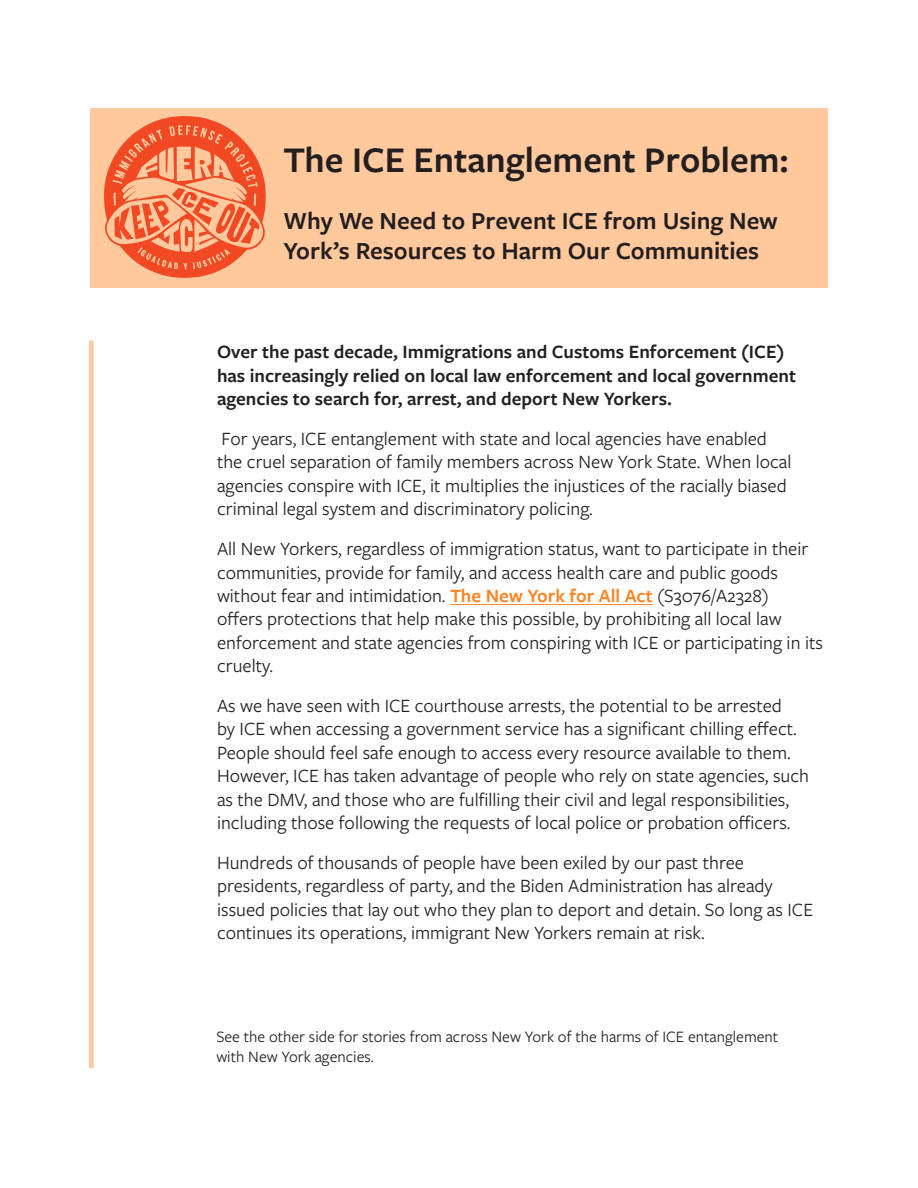
<style>
.page{position:relative;width:918px;height:1188px;background:#fff}
.page>*{position:absolute;margin:0;border:0;box-sizing:border-box;transform-origin:0 0}
.Chapter_Title{font:600 37.5px "Freight Sans Pro";color:#231f20}
.Chapter_Title-2{font:600 25.5px/30px "Freight Sans Pro";color:#231f20}
.Body{font:19.5px/23.4px "Freight Sans Pro";color:#231f20}
.Body-2{font:600 19.5px/23.4px "Freight Sans Pro";color:#231f20}
.Body-3{font:16.5px/19.8px "Freight Sans Pro";color:#231f20}
.s1{font-weight:600;color:#ff8424}
</style>
<div class="page">
<div style="left:90px;top:108px;width:738px;height:180px;background:#ffc89d"></div>
<hr style="left:450px;top:604px;width:203px;height:1px;background:#ff8424">
<svg style="left:104px;top:116px;width:162px;height:162px"></svg>
<div style="left:89px;top:341px;width:5px;height:727px;background:#ffc89e"></div>
<p class="Chapter_Title" style="left:284px;top:134px;width:507px">The ICE Entanglement Problem:</p>
<p class="Chapter_Title-2" style="left:284px;top:204px;width:496px">Why We Need to Prevent ICE from Using New<br>York’s Resources to Harm Our Communities</p>
<p class="Body-2" style="left:217px;top:340px;width:581px">Over the past decade, Immigrations and Customs Enforcement (ICE) has increasingly relied on local law enforcement and local government agencies to search for, arrest, and deport New Yorkers.</p>
<p class="Body" style="left:217px;top:426px;width:576px">For years, ICE entanglement with state and local agencies have enabled the cruel separation of family members across New York State. When local agencies conspire with ICE, it multiplies the injustices of the racially biased criminal legal system and discriminatory policing.</p>
<p class="Body" style="left:217px;top:536px;width:608px">All New Yorkers, regardless of immigration status, want to participate in their communities, provide for family, and access health care and public goods without fear and intimidation. <span class="s1">The New York for All Act</span> (S3076/A2328)<br>offers protections that help make this possible, by prohibiting all local law enforcement and state agencies from conspiring with ICE or participating in its cruelty.</p>
<p class="Body" style="left:217px;top:693px;width:594px">As we have seen with ICE courthouse arrests, the potential to be arrested<br>by ICE when accessing a government service has a significant chilling effect.<br>People should feel safe enough to access every resource available to them.<br>However, ICE has taken advantage of people who rely on state agencies, such as the DMV, and those who are fulfilling their civil and legal responsibilities, including those following the requests of local police or probation officers.</p>
<p class="Body" style="left:217px;top:850px;width:598px">Hundreds of thousands of people have been exiled by our past three presidents, regardless of party, and the Biden Administration has already issued policies that lay out who they plan to deport and detain. So long as ICE continues its operations, immigrant New Yorkers remain at risk.</p>
<p class="Body-3" style="left:216px;top:1026px;width:563px">See the other side for stories from across New York of the harms of ICE entanglement with New York agencies.</p>
</div>
